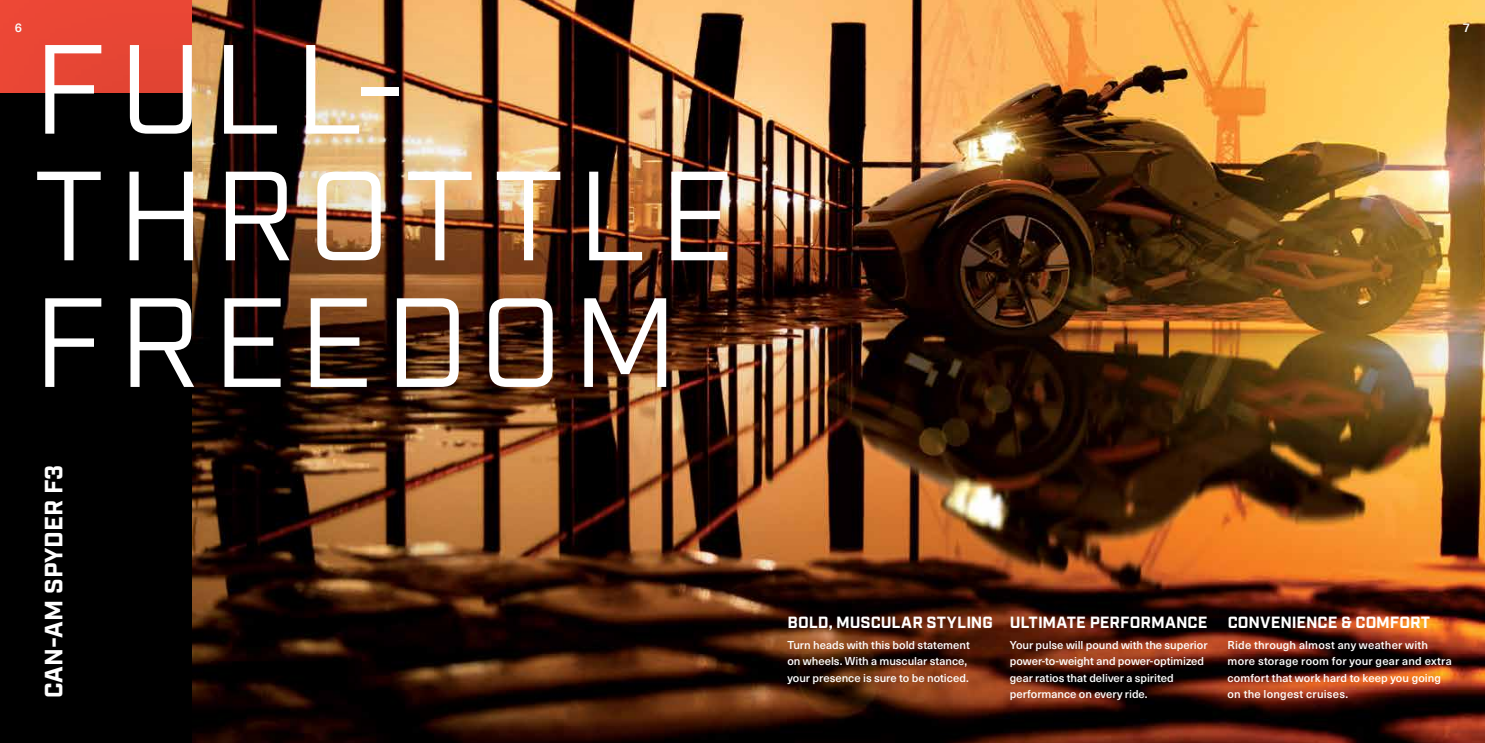
<style>
.page{position:relative;width:1485px;height:743px;background:#fff}
.page>*{position:absolute;margin:0;border:0;box-sizing:border-box;transform-origin:0 0}
.t1{font:126.5px/126.5px "Industry";letter-spacing:.09em;color:#fff}
.t2{font:700 25px "Industry";color:#fff}
.t3{font:700 16.25px "Industry";color:#fff}
.t4{font:500 12.5px "Neue Haas Unica W1 G";color:#fff}
.t5{font:500 11.25px/16.2px "Neue Haas Unica W1 G";color:#fff}
</style>
<div class="page">
<img style="left:191px;top:0;width:1294px;height:742px">
<div style="left:0;top:0;width:191px;height:742px;background:#000"></div>
<div style="left:0;top:0;width:859px;height:536px;background:#000;opacity:.5"></div>
<p class="t4" style="left:15px;top:18px;width:9px">6</p>
<h1 class="t1" style="left:33px;top:29px;width:703px">FULL-<br>THROTTLE<br>FREEDOM</h1>
<h2 class="t2" style="left:39px;top:697px;width:235px;rotate:-90deg">CAN-AM SPYDER F3</h2>
<p class="t4" style="left:1463px;top:18px;width:9px">7</p>
<h3 class="t3" style="left:788px;top:613px;width:207px">BOLD, MUSCULAR STYLING</h3>
<p class="t5" style="left:788px;top:636px;width:184px">Turn heads with this bold statement on wheels. With a muscular stance, your presence is sure to be noticed.</p>
<h3 class="t3" style="left:1010px;top:613px;width:199px">ULTIMATE PERFORMANCE</h3>
<p class="t5" style="left:1010px;top:636px;width:199px">Your pulse will pound with the superior power-to-weight and power-optimized gear ratios that deliver a spirited performance on every ride.</p>
<h3 class="t3" style="left:1228px;top:613px;width:204px">CONVENIENCE &amp; COMFORT</h3>
<p class="t5" style="left:1228px;top:636px;width:226px">Ride through almost any weather with more storage room for your gear and extra comfort that work hard to keep you going on the longest cruises.</p>
</div>
